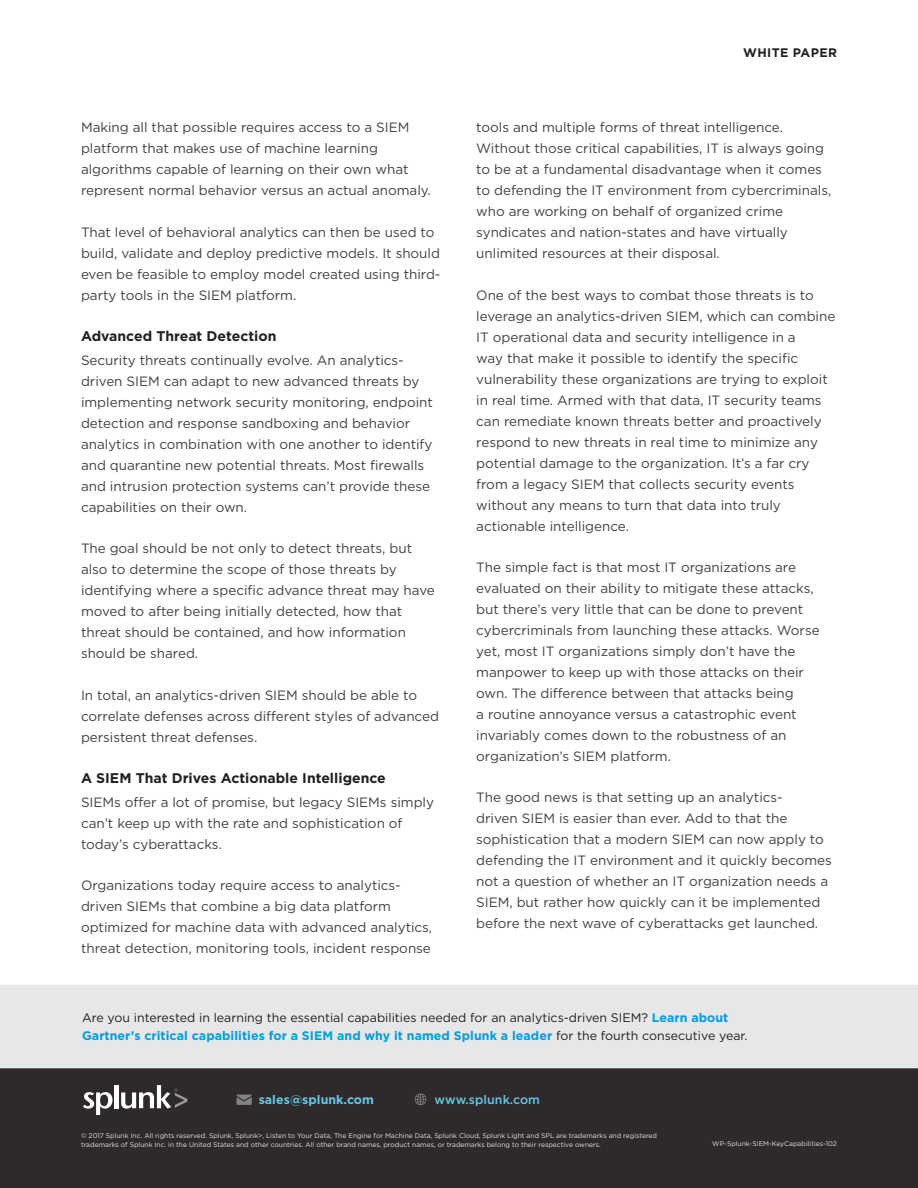
<style>
.page{position:relative;width:918px;height:1188px;background:#fff}
.page>*{position:absolute;margin:0;border:0;box-sizing:border-box;transform-origin:0 0}
.t1{font:700 14.1px "Gotham";color:#231f20}
.t2{font:13.5px/21px "Gotham";letter-spacing:-.005em;color:#414042}
.Download_box_body_te{font:700 12.45px "Gotham";letter-spacing:.005em;color:#009ddc}
.Download_box_body_te-2{font:12.3px "Gotham";color:#231f20}
.Download_box_body_te-3{font:700 12.3px "Gotham";letter-spacing:.005em;color:#61cae5}
.Download_box_body_te-4{font:500 12.3px "Gotham";letter-spacing:.005em;color:#61cae5}
.t3{font:700 12.3px "Gotham";letter-spacing:.03em;color:#231f20}
.Copyright{font:6.75px/8.2px "Gotham";color:#e2e3e4}
.Filename__footer{font:6.75px "Gotham";color:#e2e3e4}
.s1{font-weight:700;font-size:12.45px;color:#009ddc}
.s2{font-weight:400;font-size:12.3px;color:#231f20}
</style>
<div class="page">
<div style="left:0;top:1068px;width:918px;height:120px;background:#2e2a2b"></div>
<svg style="left:83px;top:1092px;width:30px;height:22px"></svg>
<hr style="left:114px;top:1085px;width:4px;height:23px;background:#fff">
<svg style="left:121px;top:1085px;width:66px;height:24px"></svg>
<svg style="left:415px;top:1093px;width:11px;height:12px"></svg>
<svg style="left:237px;top:1095px;width:15px;height:10px"></svg>
<div style="left:0;top:985px;width:918px;height:83px;background:#e6e7e8"></div>
<p class="t2" style="left:81px;top:117px;width:351px">Making all that possible requires access to a SIEM platform that makes use of machine learning algorithms capable of learning on their own what represent normal behavior versus an actual anomaly.</p>
<p class="t2" style="left:81px;top:221px;width:361px">That level of behavioral analytics can then be used to build, validate and deploy predictive models. It should even be feasible to employ model created using third&shy;party tools in the SIEM platform.</p>
<p class="t1" style="left:81px;top:326px;width:197px">Advanced Threat Detection</p>
<p class="t2" style="left:81px;top:349px;width:353px">Security threats continually evolve. An analytics&shy;driven SIEM can adapt to new advanced threats by implementing network security monitoring, endpoint detection and response sandboxing and behavior analytics in combination with one another to identify and quarantine new potential threats. Most firewalls and intrusion protection systems can’t provide these capabilities on their own.</p>
<p class="t2" style="left:81px;top:538px;width:355px">The goal should be not only to detect threats, but also to determine the scope of those threats by identifying where a specific advance threat may have moved to after being initially detected, how that threat should be contained, and how information should be shared.</p>
<p class="t2" style="left:81px;top:684px;width:359px">In total, an analytics-driven SIEM should be able to correlate defenses across different styles of advanced persistent threat defenses.</p>
<p class="t1" style="left:81px;top:768px;width:306px">A SIEM That Drives Actionable Intelligence</p>
<p class="t2" style="left:81px;top:791px;width:355px">SIEMs offer a lot of promise, but legacy SIEMs simply can’t keep up with the rate and sophistication of today’s cyberattacks.</p>
<p class="t2" style="left:81px;top:875px;width:353px">Organizations today require access to analytics&shy;driven SIEMs that combine a big data platform optimized for machine data with advanced analytics, threat detection, monitoring tools, incident response</p>
<p class="t3" style="left:743px;top:44px;width:95px">WHITE PAPER</p>
<p class="t2" style="left:476px;top:117px;width:357px">tools and multiple forms of threat intelligence.<br>Without those critical capabilities, IT is always going to be at a fundamental disadvantage when it comes to defending the IT environment from cybercriminals, who are working on behalf of organized crime syndicates and nation-states and have virtually unlimited resources at their disposal.</p>
<p class="t2" style="left:476px;top:284px;width:361px">One of the best ways to combat those threats is to leverage an analytics-driven SIEM, which can combine IT operational data and security intelligence in a<br>way that make it possible to identify the specific vulnerability these organizations are trying to exploit in real time. Armed with that data, IT security teams can remediate known threats better and proactively respond to new threats in real time to minimize any potential damage to the organization. It’s a far cry from a legacy SIEM that collects security events without any means to turn that data into truly actionable intelligence.</p>
<p class="t2" style="left:476px;top:556px;width:345px">The simple fact is that most IT organizations are evaluated on their ability to mitigate these attacks, but there’s very little that can be done to prevent cybercriminals from launching these attacks. Worse yet, most IT organizations simply don’t have the manpower to keep up with those attacks on their own. The difference between that attacks being<br>a routine annoyance versus a catastrophic event invariably comes down to the robustness of an organization’s SIEM platform.</p>
<p class="t2" style="left:476px;top:786px;width:357px">The good news is that setting up an analytics-<br>driven SIEM is easier than ever. Add to that the sophistication that a modern SIEM can now apply to defending the IT environment and it quickly becomes not a question of whether an IT organization needs a SIEM, but rather how quickly can it be implemented before the next wave of cyberattacks get launched.</p>
<p class="Download_box_body_te-2" style="left:82px;top:1010px;width:648px">Are you interested in learning the essential capabilities needed for an analytics-driven SIEM? <span class="s1">Learn about</span></p>
<p class="Download_box_body_te" style="left:82px;top:1028px;width:667px">Gartner’s critical capabilities for a SIEM and why it named Splunk a leader <span class="s2">for the fourth consecutive year.</span></p>
<p class="Download_box_body_te-3" style="left:259px;top:1091px;width:117px">sales@splunk.com</p>
<p class="Download_box_body_te-4" style="left:435px;top:1092px;width:107px">www.splunk.com</p>
<p class="Copyright" style="left:81px;top:1132px;width:578px">© 2017 Splunk Inc. All rights reserved. Splunk, Splunk&gt;, Listen to Your Data, The Engine for Machine Data, Splunk Cloud, Splunk Light and SPL are trademarks and registered trademarks of Splunk Inc. in the United States and other countries. All other brand names, product names, or trademarks belong to their respective owners.</p>
<p class="Filename__footer" style="left:712px;top:1140px;width:126px">WP-Splunk-SIEM-KeyCapabilities-102</p>
</div>
